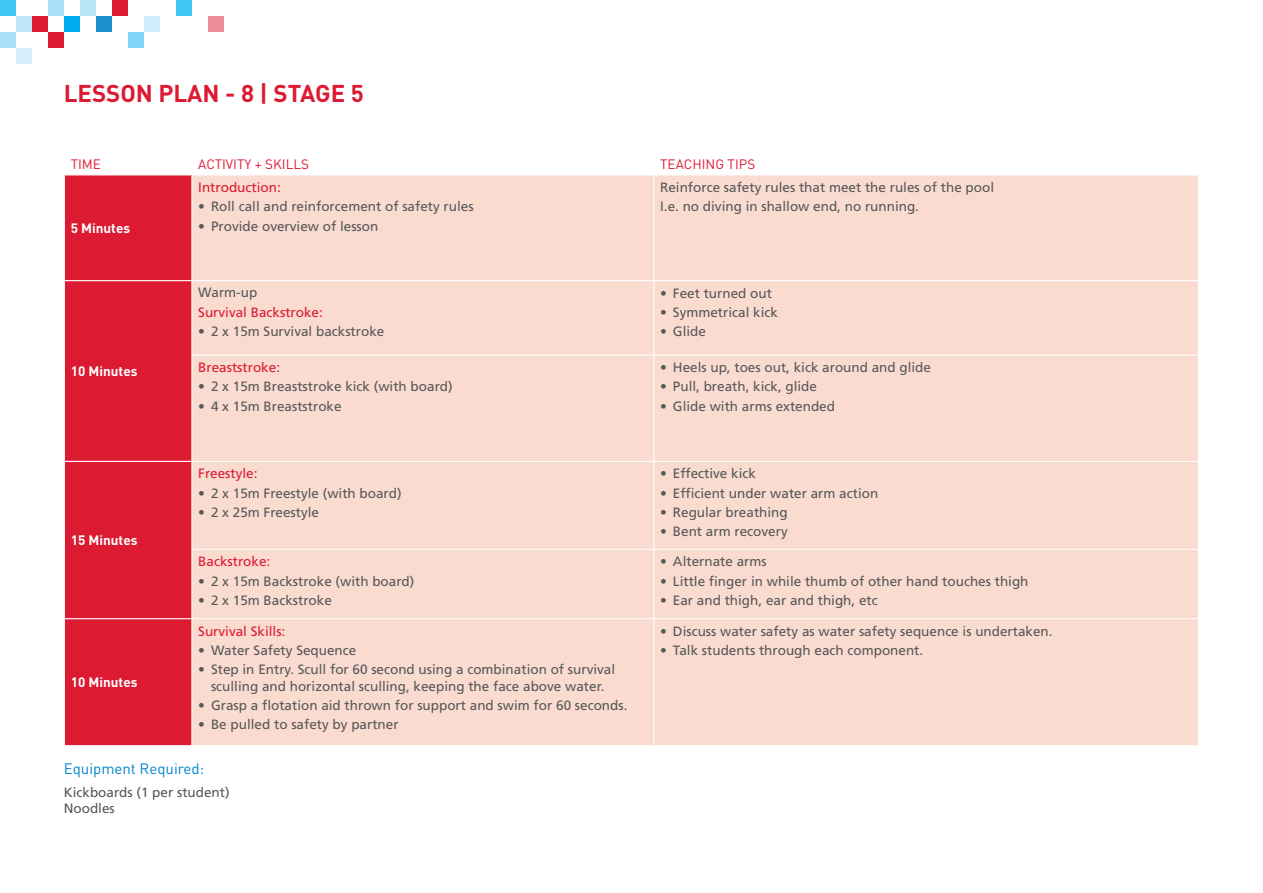
<style>
.page{position:relative;width:1263px;height:893px;background:#fff}
.page>*{position:absolute;margin:0;border:0;box-sizing:border-box;transform-origin:0 0}
.t1{font:700 24px "DIN";color:#dc1a32}
.body_head{font:15px "DIN";color:#0084ca}
.table_bullet{font:13.5px/16.2px "Frutiger";color:#57585a;text-align:center}
.table_bullet-2{font:13.5px "Frutiger";color:#dc1a32}
.Table_heading{font:700 13.5px "DIN";color:#fff}
.Table_Column_Titles{font:13.5px "DIN";color:#dc1a32}
.body{font:13.5px "Frutiger";color:#57585a}
</style>
<div class="page">
<div style="left:176px;top:0;width:16px;height:16px;background:#40c7f4"></div>
<div style="left:144px;top:16px;width:16px;height:16px;background:#cfedfb"></div>
<div style="left:112px;top:0;width:16px;height:16px;background:#dc1a32"></div>
<div style="left:128px;top:32px;width:16px;height:16px;background:#82d5f7"></div>
<div style="left:96px;top:16px;width:16px;height:16px;background:#1a90cf"></div>
<div style="left:80px;top:0;width:16px;height:16px;background:#bbe6fa"></div>
<div style="left:64px;top:16px;width:16px;height:16px;background:#00aeef"></div>
<div style="left:48px;top:0;width:16px;height:16px;background:#aae0f9"></div>
<div style="left:32px;top:16px;width:16px;height:16px;background:#dc1a32"></div>
<div style="left:16px;top:16px;width:16px;height:16px;background:#bee7fa"></div>
<div style="left:0;top:0;width:16px;height:16px;background:#40c7f4"></div>
<div style="left:48px;top:32px;width:16px;height:16px;background:#dc1a32"></div>
<div style="left:0;top:32px;width:16px;height:16px;background:#aae0f9"></div>
<div style="left:16px;top:48px;width:16px;height:16px;background:#d4effb"></div>
<div style="left:208px;top:16px;width:16px;height:16px;background:#ed8c98"></div>
<div style="left:65px;top:175px;width:126px;height:570px;background:#dc1a32"></div>
<div style="left:192px;top:175px;width:1006px;height:570px;background:#fadbd0"></div>
<hr style="left:653px;top:175px;width:1px;height:105px;background:#fff">
<hr style="left:64px;top:280px;width:128px;height:1px;background:#fff">
<hr style="left:192px;top:280px;width:462px;height:1px;background:#fff">
<hr style="left:654px;top:280px;width:545px;height:1px;background:#fff">
<hr style="left:653px;top:281px;width:1px;height:73px;background:#fff">
<hr style="left:191px;top:354px;width:463px;height:2px;background:#fff">
<hr style="left:654px;top:354px;width:545px;height:2px;background:#fff">
<hr style="left:653px;top:356px;width:1px;height:105px;background:#fff">
<hr style="left:64px;top:461px;width:128px;height:1px;background:#fff">
<hr style="left:192px;top:461px;width:462px;height:1px;background:#fff">
<hr style="left:654px;top:461px;width:545px;height:1px;background:#fff">
<hr style="left:653px;top:462px;width:1px;height:87px;background:#fff">
<hr style="left:191px;top:549px;width:463px;height:1px;background:#fff">
<hr style="left:654px;top:549px;width:545px;height:1px;background:#fff">
<hr style="left:653px;top:550px;width:1px;height:68px;background:#fff">
<hr style="left:64px;top:618px;width:128px;height:1px;background:#fff">
<hr style="left:192px;top:618px;width:462px;height:1px;background:#fff">
<hr style="left:654px;top:618px;width:545px;height:1px;background:#fff">
<hr style="left:653px;top:619px;width:1px;height:126px;background:#fff">
<p class="t1" style="left:64px;top:78px;width:301px">LESSON PLAN - 8 | STAGE 5</p>
<p class="Table_Column_Titles" style="left:71px;top:155px;width:32px">TIME</p>
<p class="Table_Column_Titles" style="left:198px;top:155px;width:112px">ACTIVITY + SKILLS</p>
<p class="Table_Column_Titles" style="left:660px;top:155px;width:97px">TEACHING TIPS</p>
<p class="Table_heading" style="left:71px;top:219px;width:61px">5 Minutes</p>
<p class="Table_heading" style="left:71px;top:362px;width:68px">10 Minutes</p>
<p class="Table_heading" style="left:71px;top:531px;width:68px">15 Minutes</p>
<p class="Table_heading" style="left:71px;top:673px;width:68px">10 Minutes</p>
<p class="table_bullet-2" style="left:198px;top:179px;width:84px">Introduction:</p>
<p class="table_bullet" style="left:198px;top:198px;width:277px">• Roll call and reinforcement of safety rules</p>
<p class="table_bullet" style="left:198px;top:218px;width:182px">• Provide overview of lesson</p>
<p class="table_bullet" style="left:198px;top:284px;width:61px">Warm-up</p>
<p class="table_bullet-2" style="left:198px;top:304px;width:126px">Survival Backstroke:</p>
<p class="table_bullet" style="left:198px;top:323px;width:188px">• 2 x 15m Survival backstroke</p>
<p class="table_bullet-2" style="left:198px;top:359px;width:83px">Breaststroke:</p>
<p class="table_bullet" style="left:198px;top:378px;width:256px">• 2 x 15m Breaststroke kick (with board)</p>
<p class="table_bullet" style="left:198px;top:398px;width:145px">• 4 x 15m Breaststroke</p>
<p class="table_bullet-2" style="left:198px;top:466px;width:61px">Freestyle:</p>
<p class="table_bullet" style="left:198px;top:485px;width:205px">• 2 x 15m Freestyle (with board)</p>
<p class="table_bullet" style="left:198px;top:504px;width:122px">• 2 x 25m Freestyle</p>
<p class="table_bullet-2" style="left:198px;top:553px;width:74px">Backstroke:</p>
<p class="table_bullet" style="left:198px;top:573px;width:218px">• 2 x 15m Backstroke (with board)</p>
<p class="table_bullet" style="left:198px;top:592px;width:135px">• 2 x 15m Backstroke</p>
<p class="table_bullet-2" style="left:198px;top:623px;width:89px">Survival Skills:</p>
<p class="table_bullet" style="left:198px;top:642px;width:160px">• Water Safety Sequence</p>
<p class="table_bullet" style="left:198px;top:661px;width:418px">• Step in Entry. Scull for 60 second using a combination of survival sculling and horizontal sculling, keeping the face above water.</p>
<p class="table_bullet" style="left:198px;top:697px;width:431px">• Grasp a flotation aid thrown for support and swim for 60 seconds.</p>
<p class="table_bullet" style="left:198px;top:716px;width:202px">• Be pulled to safety by partner</p>
<p class="body_head" style="left:64px;top:760px;width:142px">Equipment Required:</p>
<p class="body" style="left:64px;top:784px;width:167px">Kickboards (1 per student)</p>
<p class="body" style="left:64px;top:801px;width:53px">Noodles</p>
<p class="table_bullet" style="left:660px;top:179px;width:335px">Reinforce safety rules that meet the rules of the pool</p>
<p class="table_bullet" style="left:660px;top:198px;width:260px">I.e. no diving in shallow end, no running.</p>
<p class="table_bullet" style="left:660px;top:285px;width:113px">• Feet turned out</p>
<p class="table_bullet" style="left:660px;top:304px;width:119px">• Symmetrical kick</p>
<p class="table_bullet" style="left:660px;top:323px;width:47px">• Glide</p>
<p class="table_bullet" style="left:660px;top:359px;width:272px">• Heels up, toes out, kick around and glide</p>
<p class="table_bullet" style="left:660px;top:378px;width:158px">• Pull, breath, kick, glide</p>
<p class="table_bullet" style="left:660px;top:398px;width:176px">• Glide with arms extended</p>
<p class="table_bullet" style="left:660px;top:465px;width:97px">• Effective kick</p>
<p class="table_bullet" style="left:660px;top:485px;width:220px">• Efficient under water arm action</p>
<p class="table_bullet" style="left:660px;top:504px;width:129px">• Regular breathing</p>
<p class="table_bullet" style="left:660px;top:523px;width:129px">• Bent arm recovery</p>
<p class="table_bullet" style="left:660px;top:553px;width:108px">• Alternate arms</p>
<p class="table_bullet" style="left:660px;top:573px;width:370px">• Little finger in while thumb of other hand touches thigh</p>
<p class="table_bullet" style="left:660px;top:592px;width:219px">• Ear and thigh, ear and thigh, etc</p>
<p class="table_bullet" style="left:660px;top:623px;width:394px">• Discuss water safety as water safety sequence is undertaken.</p>
<p class="table_bullet" style="left:660px;top:642px;width:265px">• Talk students through each component.</p>
</div>
